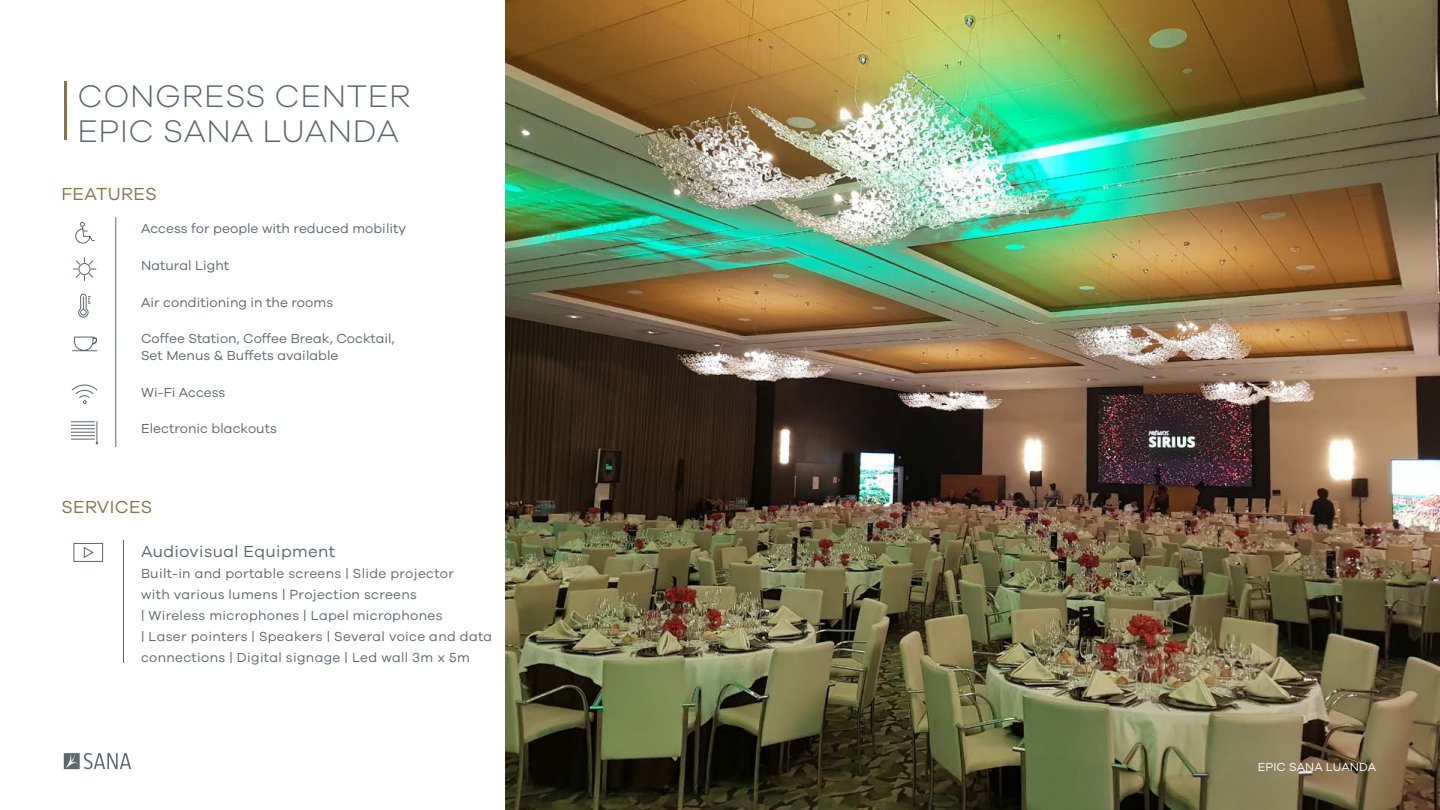
<style>
.page{position:relative;width:1440px;height:810px;background:#fff}
.page>*{position:absolute;margin:0;border:0;box-sizing:border-box;transform-origin:0 0}
.t1{font:300 32.25px/34.5px "Galano Grotesque";letter-spacing:.02em;color:#5b6670}
.t2{font:18px "Galano Grotesque";letter-spacing:.02em;color:#85754e}
.t3{font:16.5px "Galano Grotesque";letter-spacing:.025em;color:#5b6670}
.t4{font:13.5px/21px "Galano Grotesque";letter-spacing:.01em;color:#5b6670}
.t5{font:12px "Galano Grotesque";letter-spacing:.01em;color:#fff}
</style>
<div class="page">
<img style="left:505px;top:0;width:935px;height:810px">
<svg style="left:64px;top:753px;width:67px;height:16px"></svg>
<hr style="left:64px;top:81px;width:3px;height:59px;background:#85754e">
<svg style="left:72px;top:257px;width:25px;height:24px"></svg>
<svg style="left:78px;top:294px;width:13px;height:24px"></svg>
<svg style="left:72px;top:336px;width:26px;height:15px"></svg>
<svg style="left:71px;top:422px;width:27px;height:22px"></svg>
<hr style="left:115px;top:217px;width:1px;height:230px;background:#5b6670">
<svg style="left:75px;top:222px;width:20px;height:22px"></svg>
<svg style="left:71px;top:384px;width:27px;height:20px"></svg>
<hr style="left:123px;top:540px;width:1px;height:123px;background:#5b6670">
<svg style="left:73px;top:543px;width:31px;height:19px"></svg>
<h1 class="t1" style="left:77px;top:78px;width:335px">CONGRESS CENTER<br>EPIC SANA LUANDA</h1>
<h2 class="t2" style="left:62px;top:183px;width:97px">FEATURES</h2>
<p class="t4" style="left:141px;top:218px;width:267px">Access for people with reduced mobility</p>
<p class="t4" style="left:141px;top:254px;width:90px">Natural Light</p>
<p class="t4" style="left:141px;top:291px;width:194px">Air conditioning in the rooms</p>
<p class="t4" style="left:141px;top:330px;width:255px;line-height:16.5px">Coffee Station, Coffee Break, Cocktail,<br>Set Menus &amp; Buffets available</p>
<p class="t4" style="left:141px;top:381px;width:86px">Wi-Fi Access</p>
<p class="t4" style="left:141px;top:418px;width:137px">Electronic blackouts</p>
<h2 class="t2" style="left:62px;top:496px;width:92px">SERVICES</h2>
<p class="t3" style="left:141px;top:541px;width:196px">Audiovisual Equipment</p>
<p class="t4" style="left:141px;top:562px;width:353px">Built-in and portable screens | Slide projector<br>with various lumens | Projection screens<br>| Wireless microphones | Lapel microphones<br>| Laser pointers | Speakers | Several voice and data connections | Digital signage | Led wall 3m x 5m</p>
<p class="t5" style="left:1258px;top:760px;width:120px">EPIC SANA LUANDA</p>
</div>
